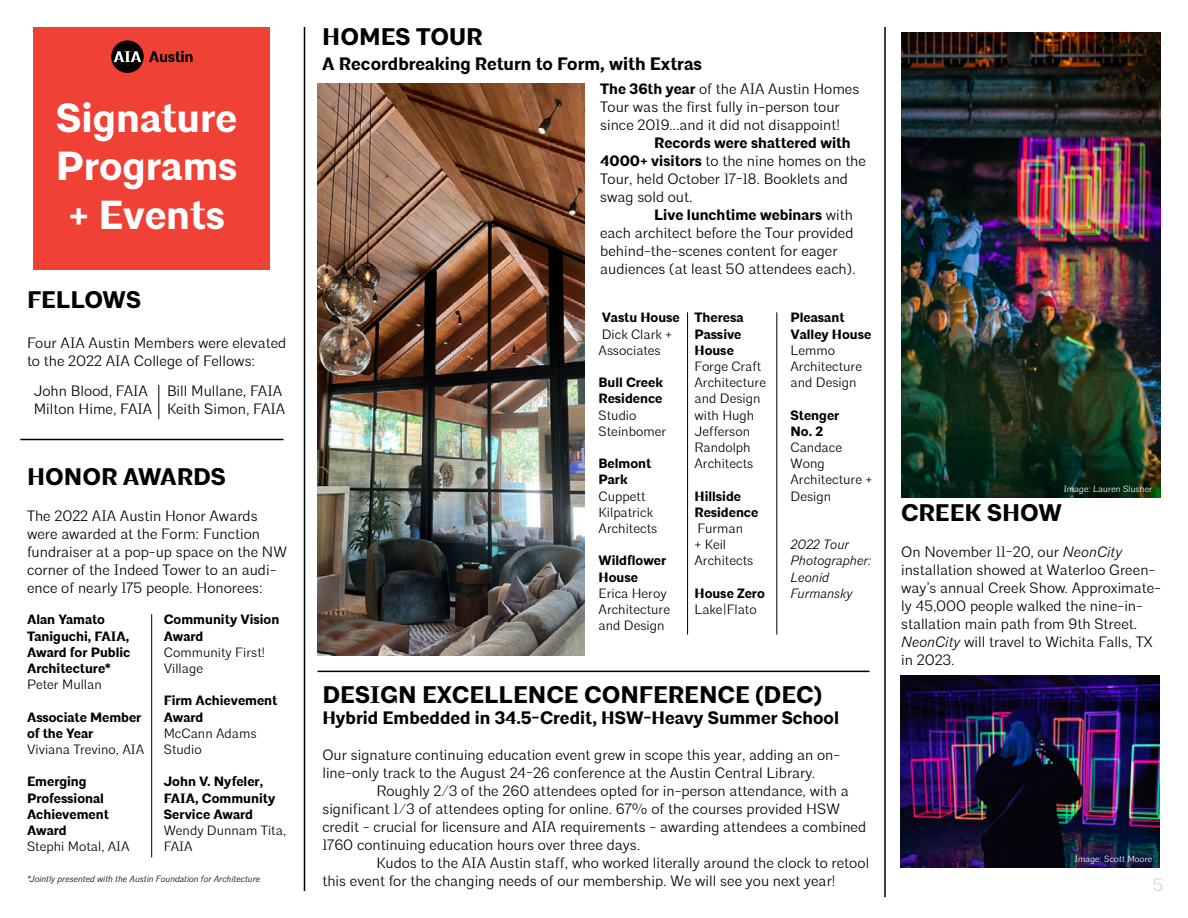
<style>
.page{position:relative;width:1188px;height:918px;background:#fff}
.page>*{position:absolute;margin:0;border:0;box-sizing:border-box;transform-origin:0 0}
.t1{font:700 40.5px/48.6px "Architype";color:#fff;text-align:center}
.t2{font:700 24px "Architype";color:#000}
.t3{font:700 18px "Architype";color:#000}
.t4{font:300 18px "Architype";color:#d1d3d4}
.t5{font:300 15px/18px "Architype";color:#000}
.t6{font:300 13.5px/16.2px "Architype";color:#000}
.t7{font:700 13.5px/16.2px "Architype";color:#000}
.t8{font:italic 300 13.5px/16.2px "Architype";color:#000}
.t9{font:italic 300 9px "Architype";color:#000}
.t10{font:300 9px "Architype";color:#fff}
.s1{font-weight:700}
.s2{font-style:italic}
</style>
<div class="page">
<div style="left:34px;top:27px;width:236px;height:243px;background:#ef4135"></div>
<hr style="left:884px;top:27px;width:2px;height:870px;background:#000">
<hr style="left:304px;top:27px;width:1px;height:864px;background:#000">
<hr style="left:687px;top:312px;width:1px;height:322px;background:#000">
<hr style="left:777px;top:312px;width:1px;height:322px;background:#000">
<hr style="left:159px;top:385px;width:1px;height:34px;background:#000">
<hr style="left:151px;top:614px;width:1px;height:243px;background:#000">
<div style="left:111px;top:40px;width:33px;height:33px;background:#000;border-radius:50%"></div>
<svg style="left:114px;top:51px;width:27px;height:11px"></svg>
<svg style="left:149px;top:51px;width:44px;height:11px"></svg>
<img style="left:318px;top:83px;width:267px;height:573px">
<hr style="left:20px;top:439px;width:264px;height:1px;background:#000">
<img style="left:901px;top:33px;width:260px;height:465px">
<hr style="left:318px;top:671px;width:552px;height:1px;background:#000">
<img style="left:900px;top:675px;width:260px;height:192px">
<h1 class="t1" style="left:56px;top:95px;width:183px">Signature<br>Programs + Events</h1>
<h2 class="t2" style="left:27px;top:285px;width:116px">FELLOWS</h2>
<p class="t5" style="left:27px;top:334px;width:261px">Four AIA Austin Members were elevated to the 2022 AIA College of Fellows:</p>
<p class="t5" style="left:34px;top:382px;width:120px">John Blood, FAIA<br>Milton Hime, FAIA</p>
<p class="t5" style="left:167px;top:382px;width:120px">Bill Mullane, FAIA<br>Keith Simon, FAIA</p>
<h2 class="t2" style="left:27px;top:462px;width:200px">HONOR AWARDS</h2>
<p class="t5" style="left:27px;top:507px;width:261px">The 2022 AIA Austin Honor Awards were awarded at the Form: Function fundraiser at a pop-up space on the NW corner of the Indeed Tower to an audi&shy;ence of nearly 175 people. Honorees:</p>
<p class="t7" style="left:27px;top:612px;width:105px">Alan Yamato<br>Taniguchi, FAIA,<br>Award for Public<br>Architecture*</p>
<p class="t6" style="left:27px;top:677px;width:76px">Peter Mullan</p>
<p class="t7" style="left:27px;top:709px;width:116px">Associate Member of the Year</p>
<p class="t6" style="left:27px;top:741px;width:119px">Viviana Trevino, AIA</p>
<p class="t7" style="left:27px;top:774px;width:83px">Emerging<br>Professional<br>Achievement<br>Award</p>
<p class="t6" style="left:27px;top:839px;width:104px">Stephi Motal, AIA</p>
<p class="t7" style="left:164px;top:612px;width:117px">Community Vision<br>Award</p>
<p class="t6" style="left:164px;top:644px;width:103px">Community First!<br>Village</p>
<p class="t7" style="left:164px;top:693px;width:115px">Firm Achievement<br>Award</p>
<p class="t6" style="left:164px;top:725px;width:95px">McCann Adams<br>Studio</p>
<p class="t7" style="left:164px;top:774px;width:113px">John V. Nyfeler,<br>FAIA, Community<br>Service Award</p>
<p class="t6" style="left:164px;top:822px;width:124px">Wendy Dunnam Tita,<br>FAIA</p>
<p class="t9" style="left:27px;top:874px;width:235px">*Jointly presented with the Austin Foundation for Architecture</p>
<h2 class="t2" style="left:322px;top:22px;width:162px">HOMES TOUR</h2>
<p class="t3" style="left:322px;top:53px;width:381px">A Recordbreaking Return to Form, with Extras</p>
<p class="t5" style="left:600px;top:80px;width:261px"><span class="s1">The 36th year</span> of the AIA Austin Homes<br>Tour was the first fully in-person tour since 2019...and it did not disappoint!</p>
<p class="t5" style="left:600px;top:134px;width:267px;text-indent:54px"><span class="s1">Records were shattered with<br>4000+ visitors</span> to the nine homes on the<br>Tour, held October 17-18. Booklets and swag sold out.</p>
<p class="t5" style="left:600px;top:206px;width:257px;text-indent:54px"><span class="s1">Live lunchtime webinars</span> with each architect before the Tour provided behind-the-scenes content for eager audiences (at least 50 attendees each).</p>
<p class="t7" style="left:602px;top:310px;width:80px">Vastu House</p>
<p class="t6" style="left:599px;top:326px;width:75px">Dick Clark +<br>Associates</p>
<p class="t7" style="left:599px;top:375px;width:66px">Bull Creek<br>Residence</p>
<p class="t6" style="left:599px;top:407px;width:69px">Studio<br>Steinbomer</p>
<p class="t7" style="left:599px;top:456px;width:54px">Belmont<br>Park</p>
<p class="t6" style="left:599px;top:488px;width:60px">Cuppett<br>Kilpatrick<br>Architects</p>
<p class="t7" style="left:599px;top:553px;width:69px">Wildflower<br>House</p>
<p class="t6" style="left:599px;top:585px;width:73px">Erica Heroy<br>Architecture and Design</p>
<p class="t7" style="left:695px;top:310px;width:51px">Theresa<br>Passive<br>House</p>
<p class="t6" style="left:695px;top:359px;width:73px">Forge Craft<br>Architecture and Design with Hugh<br>Jefferson<br>Randolph<br>Architects</p>
<p class="t7" style="left:695px;top:488px;width:65px">Hillside<br>Residence</p>
<p class="t6" style="left:695px;top:521px;width:60px">Furman<br>+ Keil<br>Architects</p>
<p class="t7" style="left:695px;top:586px;width:72px">House Zero</p>
<p class="t6" style="left:695px;top:602px;width:64px">Lake|Flato</p>
<p class="t7" style="left:790px;top:310px;width:82px">Pleasant<br>Valley House</p>
<p class="t6" style="left:790px;top:342px;width:73px">Lemmo<br>Architecture and Design</p>
<p class="t7" style="left:790px;top:407px;width:50px">Stenger<br>No. 2</p>
<p class="t6" style="left:790px;top:440px;width:83px">Candace<br>Wong<br>Architecture +<br>Design</p>
<p class="t8" style="left:790px;top:537px;width:83px">2022 Tour<br>Photographer:<br>Leonid<br>Furmansky</p>
<h2 class="t2" style="left:322px;top:680px;width:501px">DESIGN EXCELLENCE CONFERENCE (DEC)</h2>
<p class="t3" style="left:322px;top:707px;width:518px">Hybrid Embedded in 34.5-Credit, HSW-Heavy Summer School</p>
<p class="t5" style="left:322px;top:746px;width:519px">Our signature continuing education event grew in scope this year, adding an on&shy;line-only track to the August 24-26 conference at the Austin Central Library.</p>
<p class="t5" style="left:322px;top:782px;width:545px;text-indent:54px">Roughly 2/3 of the 260 attendees opted for in-person attendance, with a significant 1/3 of attendees opting for online. 67% of the courses provided HSW credit - crucial for licensure and AIA requirements - awarding attendees a combined 1760 continuing education hours over three days.</p>
<p class="t5" style="left:322px;top:854px;width:548px;text-indent:54px">Kudos to the AIA Austin staff, who worked literally around the clock to retool this event for the changing needs of our membership. We will see you next year!</p>
<p class="t10" style="left:1063px;top:483px;width:91px">Image: Lauren Slusher</p>
<h2 class="t2" style="left:901px;top:498px;width:162px">CREEK SHOW</h2>
<p class="t5" style="left:901px;top:543px;width:261px">On November 11-20, our <span class="s2">NeonCity </span>installation showed at Waterloo Green&shy;way’s annual Creek Show. Approximate&shy;ly 45,000 people walked the nine-in&shy;stallation main path from 9th Street.<br><span class="s2">NeonCity</span> will travel to Wichita Falls, TX in 2023.</p>
<p class="t10" style="left:1074px;top:854px;width:80px">Image: Scott Moore</p>
<p class="t4" style="left:1153px;top:874px;width:12px">5</p>
</div>
